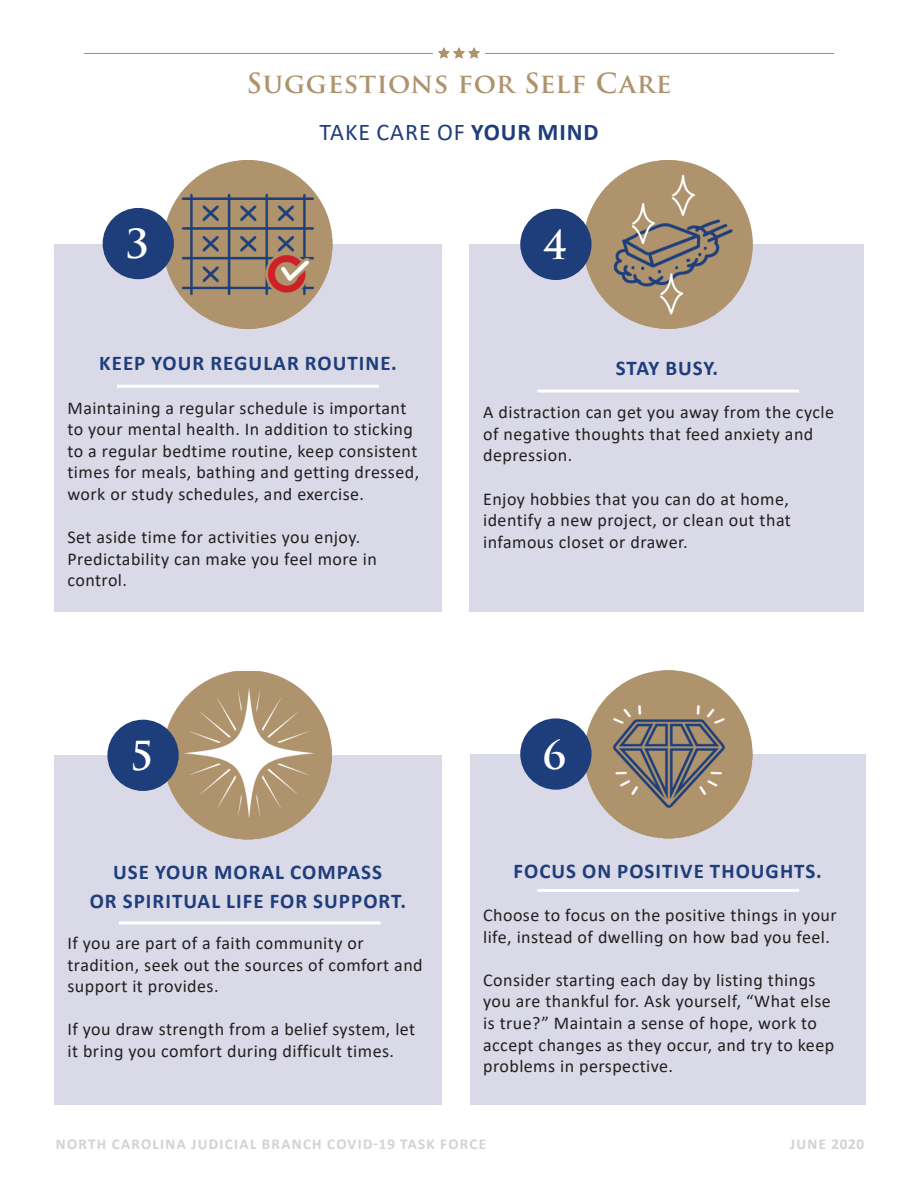
<style>
.page{position:relative;width:918px;height:1188px;background:#fff}
.page>*{position:absolute;margin:0;border:0;box-sizing:border-box;transform-origin:0 0}
.t1{font:700 39px "Trajan Pro";color:#fff}
.t2{font:700 27px "Trajan Pro";letter-spacing:.025em;color:#ae936c}
.t3{font:24px "Calibri";letter-spacing:.04em;color:#1e3d7b}
.t4{font:700 21px/28.8px "Calibri";letter-spacing:.05em;color:#1e3d7b;text-align:center}
.t5{font:18px/21.6px "Calibri";letter-spacing:.025em;color:#231f20}
.t6{font:700 15px "Calibri";letter-spacing:.09em;color:#d1d2d4}
.t7{font:700 15px "Calibri";letter-spacing:.07em;color:#d1d2d4}
.s1{font-weight:700}
</style>
<div class="page">
<hr style="left:485px;top:53px;width:349px;height:1px;background:#ae936c">
<hr style="left:84px;top:53px;width:349px;height:1px;background:#ae936c">
<svg style="left:438px;top:47px;width:42px;height:11px"></svg>
<div style="left:54px;top:755px;width:387px;height:350px;background:#d9d9e7"></div>
<img style="left:164px;top:671px;width:168px;height:168px">
<div style="left:107px;top:720px;width:72px;height:71px;background:#1e3d7b;border-radius:50%"></div>
<hr style="left:119px;top:921px;width:262px;height:3px;background:#fff">
<div style="left:470px;top:244px;width:394px;height:368px;background:#d9d9e7"></div>
<img style="left:584px;top:160px;width:168px;height:168px">
<div style="left:520px;top:209px;width:72px;height:71px;background:#1e3d7b;border-radius:50%"></div>
<hr style="left:537px;top:390px;width:262px;height:3px;background:#fff">
<div style="left:470px;top:754px;width:395px;height:351px;background:#d9d9e7"></div>
<hr style="left:537px;top:889px;width:262px;height:3px;background:#fff">
<img style="left:586px;top:670px;width:166px;height:168px">
<div style="left:520px;top:718px;width:72px;height:72px;background:#1e3d7b;border-radius:50%"></div>
<div style="left:54px;top:244px;width:388px;height:368px;background:#d9d9e7"></div>
<img style="left:166px;top:160px;width:166px;height:168px">
<div style="left:103px;top:208px;width:71px;height:71px;background:#1e3d7b;border-radius:50%"></div>
<hr style="left:117px;top:385px;width:262px;height:3px;background:#fff">
<h2 class="t2" style="left:246px;top:66px;width:427px">SUGGESTIONS FOR SELF CARE</h2>
<h1 class="t1" style="left:125px;top:220px;width:25px">3</h1>
<h3 class="t3" style="left:319px;top:115px;width:281px">TAKE CARE OF <span class="s1">YOUR MIND</span></h3>
<h1 class="t1" style="left:543px;top:221px;width:25px">4</h1>
<p class="t4" style="left:99px;top:349px;width:299px">KEEP YOUR REGULAR ROUTINE.</p>
<p class="t5" style="left:68px;top:396px;width:353px">Maintaining a regular schedule is important to your mental health. In addition to sticking to a regular bedtime routine, keep consistent times for meals, bathing and getting dressed, work or study schedules, and exercise.</p>
<p class="t5" style="left:68px;top:526px;width:311px">Set aside time for activities you enjoy.<br>Predictability can make you feel more in control.</p>
<h1 class="t1" style="left:130px;top:732px;width:25px">5</h1>
<p class="t4" style="left:90px;top:857px;width:318px">USE YOUR MORAL COMPASS<br>OR SPIRITUAL LIFE FOR SUPPORT.</p>
<p class="t5" style="left:68px;top:932px;width:357px">If you are part of a faith community or tradition, seek out the sources of comfort and support it provides.</p>
<p class="t5" style="left:68px;top:1018px;width:349px">If you draw strength from a belief system, let it bring you comfort during difficult times.</p>
<p class="t4" style="left:616px;top:353px;width:104px">STAY BUSY.</p>
<p class="t5" style="left:483px;top:401px;width:352px">A distraction can get you away from the cycle of negative thoughts that feed anxiety and depression.</p>
<p class="t5" style="left:483px;top:487px;width:309px;text-align:justify">Enjoy hobbies that you can do at home, identify a new project, or clean out that infamous closet or drawer.</p>
<h1 class="t1" style="left:543px;top:730px;width:25px">6</h1>
<p class="t4" style="left:514px;top:856px;width:310px">FOCUS ON POSITIVE THOUGHTS.</p>
<p class="t5" style="left:483px;top:904px;width:355px">Choose to focus on the positive things in your life, instead of dwelling on how bad you feel.</p>
<p class="t5" style="left:483px;top:969px;width:353px">Consider starting each day by listing things you are thankful for. Ask yourself, “What else is true?” Maintain a sense of hope, work to accept changes as they occur, and try to keep problems in perspective.</p>
<p class="t6" style="left:56px;top:1133px;width:432px">NORTH CAROLINA JUDICIAL BRANCH COVID-19 TASK FORCE</p>
<p class="t7" style="left:790px;top:1133px;width:75px">JUNE 2020</p>
</div>
